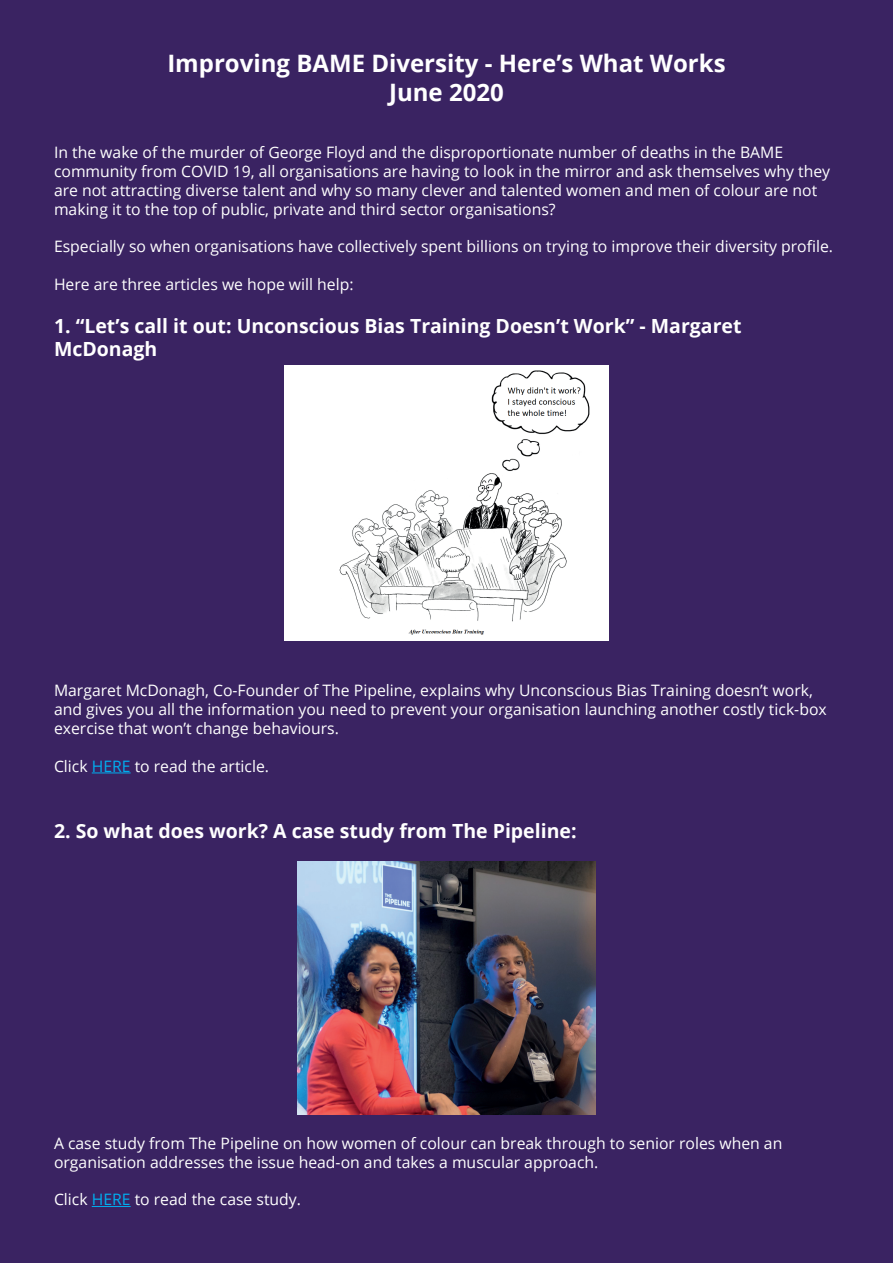
<style>
.page{position:relative;width:893px;height:1263px;background:#3a2362}
.page>*{position:absolute;margin:0;border:0;box-sizing:border-box;transform-origin:0 0}
.t1{font:700 24px/28.8px "Open Sans";color:#fff;text-align:center}
.t2{font:700 19.5px/23.4px "Open Sans";color:#fff}
.t3{font:15.75px/18.9px "Open Sans";color:#fff}
.s1{color:#00aeef}
</style>
<div class="page">
<hr style="left:92px;top:772px;width:39px;height:1px;background:#00aeef">
<hr style="left:92px;top:1206px;width:39px;height:1px;background:#00aeef">
<img style="left:285px;top:366px;width:323px;height:274px">
<img style="left:298px;top:861px;width:297px;height:253px">
<h1 class="t1" style="left:167px;top:49px;width:560px">Improving BAME Diversity - Here’s What Works<br>June 2020</h1>
<p class="t3" style="left:54px;top:142px;width:778px">In the wake of the murder of George Floyd and the disproportionate number of deaths in the BAME community from COVID 19, all organisations are having to look in the mirror and ask themselves why they are not attracting diverse talent and why so many clever and talented women and men of colour are not making it to the top of public, private and third sector organisations?</p>
<p class="t3" style="left:54px;top:237px;width:780px">Especially so when organisations have collectively spent billions on trying to improve their diversity profile.</p>
<p class="t3" style="left:54px;top:275px;width:301px">Here are three articles we hope will help:</p>
<p class="t2" style="left:54px;top:313px;width:689px">1. “Let’s call it out: Unconscious Bias Training Doesn’t Work” - Margaret<br>McDonagh</p>
<p class="t3" style="left:54px;top:680px;width:774px">Margaret McDonagh, Co-Founder of The Pipeline, explains why Unconscious Bias Training doesn’t work, and gives you all the information you need to prevent your organisation launching another costly tick-box exercise that won’t change behaviours.</p>
<p class="t3" style="left:54px;top:756px;width:217px">Click <span class="s1">HERE</span> to read the article.</p>
<p class="t2" style="left:54px;top:818px;width:524px">2. So what does work? A case study from The Pipeline:</p>
<p class="t3" style="left:54px;top:1133px;width:730px">A case study from The Pipeline on how women of colour can break through to senior roles when an organisation addresses the issue head-on and takes a muscular approach.</p>
<p class="t3" style="left:54px;top:1190px;width:249px">Click <span class="s1">HERE</span> to read the case study.</p>
</div>
